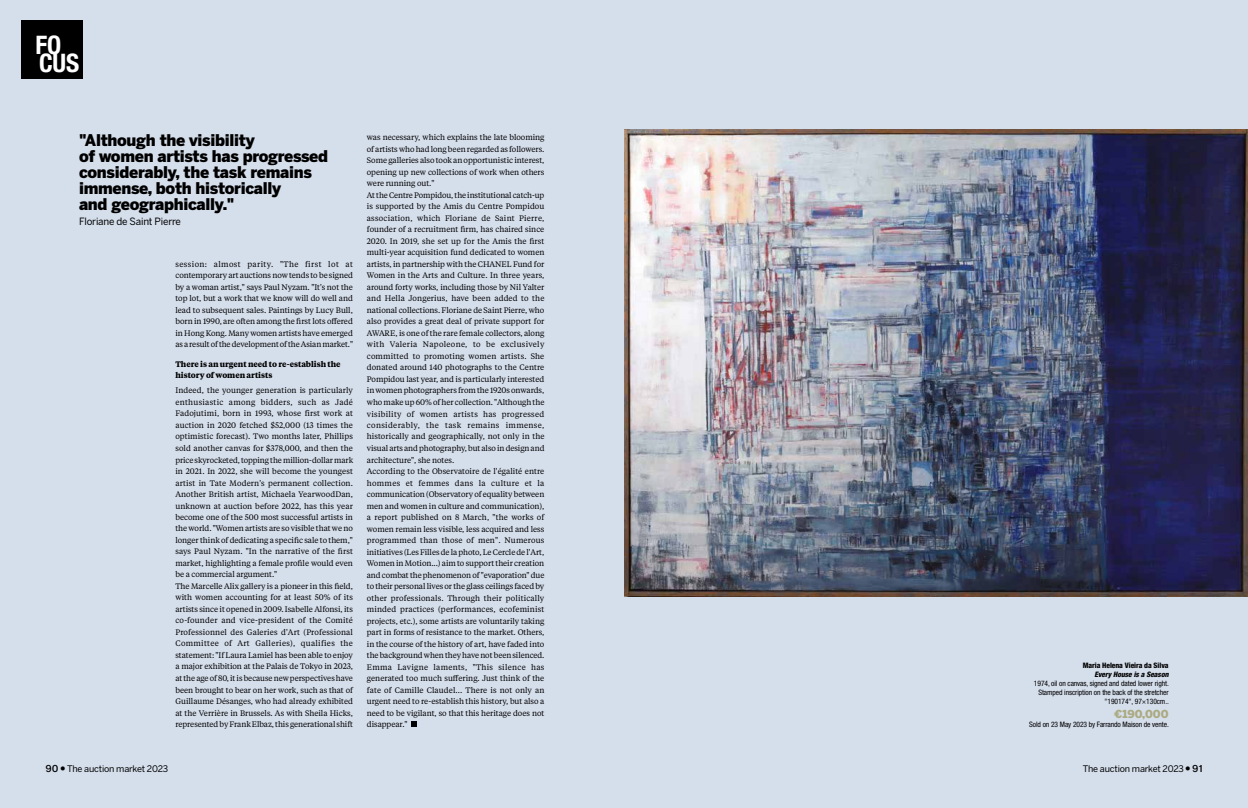
<style>
.page{position:relative;width:1248px;height:808px;background:#fff}
.page>*{position:absolute;margin:0;border:0;box-sizing:border-box;transform-origin:0 0}
.t1{font:700 condensed 25.4px/18px "Helvetica Neue";color:#fff}
.t2{font:900 16px/16px "Benton Sans";letter-spacing:-.02em;color:#000}
.t3{font:900 11px "Benton Sans";color:#abaa81}
.t4{font:10px "Benton Sans";letter-spacing:-.015em;color:#000}
.t5{font:9px "Benton Sans";letter-spacing:-.02em;color:#000}
.t6{font:8px/11.5px "Tiempos Text";letter-spacing:-.005em;color:#000}
.t7{font:700 8px/11.5px "Tiempos Text";letter-spacing:-.005em;color:#000}
.t8{font:condensed 7.5px/9px "Helvetica Neue LT Std";letter-spacing:-.01em;color:#000;text-align:right}
.t9{font:800 condensed 7.5px "Helvetica Neue LT Std";letter-spacing:-.01em;color:#000}
.t10{font:italic 800 condensed 7.5px "Helvetica Neue LT Std";color:#000}
.s1{font-family:"Sequel Sans Medium Body";font-size:10px}
.s2{font-family:"Sequel Sans Light Disp";font-size:10px}
</style>
<div class="page">
<div style="left:0;top:0;width:1247px;height:808px;background:#d5deeb"></div>
<img style="left:625px;top:129px;width:622px;height:468px">
<svg style="left:411px;top:721px;width:5px;height:6px"></svg>
<div style="left:22px;top:20px;width:61px;height:59px;background:#000"></div>
<h1 class="t1" style="left:36px;top:34px;width:45px">FO<br>CUS</h1>
<h2 class="t2" style="left:79px;top:133px;width:251px">"Although the visibility<br>of women artists has progressed considerably, the task remains immense, both historically<br>and geographically."</h2>
<p class="t4" style="left:79px;top:216px;width:103px">Floriane de Saint Pierre</p>
<p class="t6" style="left:175px;top:258px;width:179px;text-align:justify">session: almost parity. "The first lot at contemporary art auctions now tends to be signed by a woman artist," says Paul Nyzam. "It's not the top lot, but a work that we know will do well and lead to subsequent sales. Paintings by Lucy Bull, born in 1990, are often among the first lots offered in Hong Kong. Many women artists have emerged as a result of the development of the Asian market."</p>
<p class="t7" style="left:175px;top:358px;width:167px">There is an urgent need to re-establish the history of women artists</p>
<p class="t6" style="left:175px;top:384px;width:179px">Indeed, the younger generation is particularly enthusiastic among bidders, such as Jadé Fadojutimi, born in 1993, whose first work at auction in 2020 fetched $52,000 (13 times the optimistic forecast). Two months later, Phillips sold another canvas for $378,000, and then the price skyrocketed, topping the million-dollar mark in 2021. In 2022, she will become the youngest artist in Tate Modern's permanent collection.<br>Another British artist, Michaela YearwoodDan, unknown at auction before 2022, has this year become one of the 500 most successful artists in the world. "Women artists are so visible that we no longer think of dedicating a specific sale to them," says Paul Nyzam. "In the narrative of the first market, highlighting a female profile would even be a commercial argument."<br>The Marcelle Alix gallery is a pioneer in this field, with women accounting for at least 50% of its artists since it opened in 2009. Isabelle Alfonsi, its co-founder and vice-president of the Comité Professionnel des Galeries d'Art (Professional Committee of Art Galleries), qualifies the statement: "If Laura Lamiel has been able to enjoy a major exhibition at the Palais de Tokyo in 2023, at the age of 80, it is because new perspectives have been brought to bear on her work, such as that of Guillaume Désanges, who had already exhibited at the Verrière in Brussels. As with Sheila Hicks, represented by Frank Elbaz, this generational shift</p>
<p class="t6" style="left:367px;top:132px;width:179px">was necessary, which explains the late blooming of artists who had long been regarded as followers.<br>Some galleries also took an opportunistic interest, opening up new collections of work when others were running out."<br>At the Centre Pompidou, the institutional catch-up is supported by the Amis du Centre Pompidou association, which Floriane de Saint Pierre, founder of a recruitment firm, has chaired since 2020. In 2019, she set up for the Amis the first multi-year acquisition fund dedicated to women artists, in partnership with the CHANEL Fund for Women in the Arts and Culture. In three years, around forty works, including those by Nil Yalter and Hella Jongerius, have been added to the national collections. Floriane de Saint Pierre, who also provides a great deal of private support for AWARE, is one of the rare female collectors, along with Valeria Napoleone, to be exclusively committed to promoting women artists. She donated around 140 photographs to the Centre Pompidou last year, and is particularly interested in women photographers from the 1920s onwards, who make up 60% of her collection. "Although the visibility of women artists has progressed considerably, the task remains immense, historically and geographically, not only in the visual arts and photography, but also in design and architecture", she notes.<br>According to the Observatoire de l'égalité entre hommes et femmes dans la culture et la communication (Observatory of equality between men and women in culture and communication), a report published on 8 March, "the works of women remain less visible, less acquired and less programmed than those of men". Numerous initiatives (Les Filles de la photo, Le Cercle de l'Art, Women in Motion...) aim to support their creation and combat the phenomenon of "evaporation" due to their personal lives or the glass ceilings faced by other professionals. Through their politically minded practices (performances, ecofeminist projects, etc.), some artists are voluntarily taking part in forms of resistance to the market. Others, in the course of the history of art, have faded into the background when they have not been silenced.<br>Emma Lavigne laments, "This silence has generated too much suffering. Just think of the fate of Camille Claudel... There is not only an urgent need to re-establish this history, but also a need to be vigilant, so that this heritage does not disappear."</p>
<p class="t9" style="left:1082px;top:660px;width:87px">Maria Helena Vieira da Silva</p>
<p class="t10" style="left:1094px;top:669px;width:77px">Every House isa Season</p>
<p class="t8" style="left:1033px;top:678px;width:136px">1974, oil on canvas, signed and dated lower right.<br>Stamped inscription on the back of the stretcher "190174", 97×130cm..</p>
<h3 class="t3" style="left:1114px;top:707px;width:56px">€190,000</h3>
<p class="t8" style="left:1029px;top:720px;width:141px">Sold on 23 May 2023 by Farrando Maison de vente.</p>
<p class="t5" style="left:45px;top:764px;width:124px"><span class="s1">90</span> <span class="s2">•</span> The auction market 2023</p>
<p class="t5" style="left:1082px;top:764px;width:121px">The auction market 2023 <span class="s2">•</span> <span class="s1">91</span></p>
</div>
